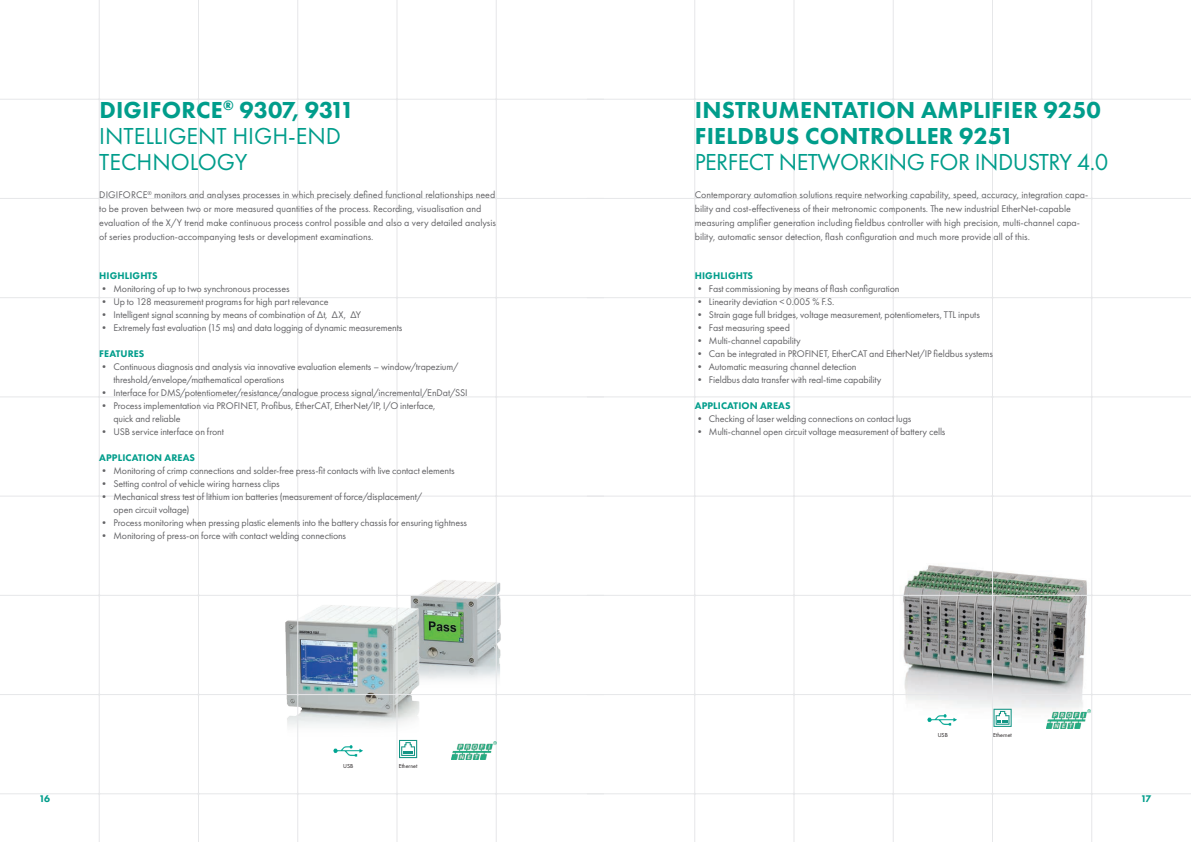
<style>
.page{position:relative;width:1191px;height:842px;background:#fff}
.page>*{position:absolute;margin:0;border:0;box-sizing:border-box;transform-origin:0 0}
.t1{font:800 24px/26px "Futura PT";letter-spacing:.01em;color:#009d8b}
.t2{font:24px/26px "Futura PT";color:#009d8b}
.t3{font:24px "Futura PT";letter-spacing:-.02em;color:#009d8b}
.t4{font:10px/14px "Futura PT";letter-spacing:-.01em;color:#636366}
.t5{font:800 10px "Futura PT";letter-spacing:.01em;color:#009d8b}
.t6{font:6px "Futura PT";color:#231f20}
.s1{font-weight:800}
</style>
<div class="page">
<img style="left:410px;top:580px;width:91px;height:116px">
<img style="left:285px;top:603px;width:138px;height:148px">
<img style="left:892px;top:495px;width:201px;height:234px">
<hr style="left:0;top:99px;width:604px;height:1px;background:#e6e7e9">
<hr style="left:587px;top:99px;width:604px;height:1px;background:#e6e7e9">
<hr style="left:0;top:595px;width:604px;height:1px;background:#e6e7e9">
<hr style="left:587px;top:595px;width:604px;height:1px;background:#e6e7e9">
<hr style="left:0;top:694px;width:604px;height:1px;background:#e6e7e9">
<hr style="left:587px;top:694px;width:604px;height:1px;background:#e6e7e9">
<hr style="left:0;top:794px;width:604px;height:1px;background:#e6e7e9">
<hr style="left:587px;top:794px;width:604px;height:1px;background:#e6e7e9">
<hr style="left:0;top:496px;width:604px;height:1px;background:#e6e7e9">
<hr style="left:587px;top:496px;width:604px;height:1px;background:#e6e7e9">
<hr style="left:0;top:397px;width:604px;height:1px;background:#e6e7e9">
<hr style="left:587px;top:397px;width:604px;height:1px;background:#e6e7e9">
<hr style="left:0;top:297px;width:604px;height:1px;background:#e6e7e9">
<hr style="left:587px;top:297px;width:604px;height:1px;background:#e6e7e9">
<hr style="left:0;top:198px;width:604px;height:1px;background:#e6e7e9">
<hr style="left:587px;top:198px;width:604px;height:1px;background:#e6e7e9">
<hr style="left:99px;top:0;width:1px;height:842px;background:#e6e7e9">
<hr style="left:694px;top:0;width:1px;height:842px;background:#e6e7e9">
<hr style="left:198px;top:0;width:1px;height:842px;background:#e6e7e9">
<hr style="left:794px;top:0;width:1px;height:842px;background:#e6e7e9">
<hr style="left:297px;top:0;width:1px;height:842px;background:#e6e7e9">
<hr style="left:893px;top:0;width:1px;height:842px;background:#e6e7e9">
<hr style="left:397px;top:0;width:1px;height:842px;background:#e6e7e9">
<hr style="left:992px;top:0;width:1px;height:842px;background:#e6e7e9">
<hr style="left:496px;top:0;width:1px;height:842px;background:#e6e7e9">
<hr style="left:1091px;top:0;width:1px;height:842px;background:#e6e7e9">
<img style="left:333px;top:746px;width:30px;height:10px">
<svg style="left:399px;top:740px;width:18px;height:18px"></svg>
<img style="left:451px;top:741px;width:45px;height:19px">
<img style="left:928px;top:715px;width:29px;height:10px">
<svg style="left:993px;top:709px;width:18px;height:18px"></svg>
<img style="left:1046px;top:710px;width:44px;height:18px">
<h1 class="t2" style="left:99px;top:97px;width:257px"><span class="s1">DIGIFORCE</span><sup>®</sup> <span class="s1">9307, 9311<br></span>INTELLIGENT HIGH-END<br>TECHNOLOGY</h1>
<p class="t4" style="left:99px;top:188px;width:398px">DIGIFORCE<sup>®</sup> monitors and analyses processes in which precisely defined functional relationships need to be proven between two or more measured quantities of the process. Recording, visualisation and evaluation of the X/Y trend make continuous process control possible and also a very detailed analysis of series production-accompanying tests or development examinations.</p>
<p class="t5" style="left:99px;top:269px;width:60px">HIGHLIGHTS</p>
<p class="t4" style="left:99px;top:282px;width:192px">• Monitoring of up to two synchronous processes</p>
<p class="t4" style="left:99px;top:295px;width:231px">• Up to 128 measurement programs for high part relevance</p>
<p class="t4" style="left:99px;top:308px;width:263px">• Intelligent signal scanning by means of combination of ∆t, ∆X, ∆Y</p>
<p class="t4" style="left:99px;top:321px;width:304px">• Extremely fast evaluation (15 ms) and data logging of dynamic measurements</p>
<p class="t5" style="left:99px;top:347px;width:47px">FEATURES</p>
<p class="t4" style="left:113px;top:360px;width:347px;line-height:13px;text-indent:-14px">• Continuous diagnosis and analysis via innovative evaluation elements – window/trapezium/ threshold/envelope/mathematical operations</p>
<p class="t4" style="left:99px;top:386px;width:370px">• Interface for DMS/potentiometer/resistance/analogue process signal/incremental/EnDat/SSI</p>
<p class="t4" style="left:113px;top:399px;width:323px;line-height:13px;text-indent:-14px">• Process implementation via PROFINET, Profibus, EtherCAT, EtherNet/IP, I/O interface, quick and reliable</p>
<p class="t4" style="left:99px;top:425px;width:126px">• USB service interface on front</p>
<p class="t5" style="left:99px;top:451px;width:97px">APPLICATION AREAS</p>
<p class="t4" style="left:99px;top:464px;width:357px">• Monitoring of crimp connections and solder-free press-fit contacts with live contact elements</p>
<p class="t4" style="left:99px;top:477px;width:182px">• Setting control of vehicle wiring harness clips</p>
<p class="t4" style="left:113px;top:490px;width:310px;line-height:13px;text-indent:-14px">• Mechanical stress test of lithium ion batteries (measurement of force/displacement/ open circuit voltage)</p>
<p class="t4" style="left:99px;top:516px;width:369px">• Process monitoring when pressing plastic elements into the battery chassis for ensuring tightness</p>
<p class="t4" style="left:99px;top:529px;width:248px">• Monitoring of press-on force with contact welding connections</p>
<p class="t6" style="left:343px;top:762px;width:12px">USB</p>
<p class="t6" style="left:399px;top:762px;width:20px">Ethernet</p>
<h1 class="t1" style="left:695px;top:97px;width:407px">INSTRUMENTATION AMPLIFIER 9250<br>FIELDBUS CONTROLLER 9251</h1>
<h1 class="t3" style="left:694px;top:148px;width:415px">PERFECT NETWORKING FOR INDUSTRY 4.0</h1>
<p class="t4" style="left:694px;top:188px;width:395px">Contemporary automation solutions require networking capability, speed, accuracy, integration capa&shy;bility and cost-effectiveness of their metronomic components. The new industrial EtherNet-capable measuring amplifier generation including fieldbus controller with high precision, multi-channel capa&shy;bility, automatic sensor detection, flash configuration and much more provide all of this.</p>
<p class="t5" style="left:695px;top:269px;width:60px">HIGHLIGHTS</p>
<p class="t4" style="left:694px;top:282px;width:206px">• Fast commissioning by means of flash configuration</p>
<p class="t4" style="left:694px;top:295px;width:141px">• Linearity deviation &lt; 0.005 % F.S.</p>
<p class="t4" style="left:694px;top:308px;width:287px">• Strain gage full bridges, voltage measurement, potentiometers, TTL inputs</p>
<p class="t4" style="left:694px;top:321px;width:97px">• Fast measuring speed</p>
<p class="t4" style="left:694px;top:334px;width:107px">• Multi-channel capability</p>
<p class="t4" style="left:694px;top:347px;width:300px">• Can be integrated in PROFINET, EtherCAT and EtherNet/IP fieldbus systems</p>
<p class="t4" style="left:694px;top:360px;width:163px">• Automatic measuring channel detection</p>
<p class="t4" style="left:694px;top:373px;width:188px">• Fieldbus data transfer with real-time capability</p>
<p class="t5" style="left:695px;top:399px;width:97px">APPLICATION AREAS</p>
<p class="t4" style="left:694px;top:412px;width:218px">• Checking of laser welding connections on contact lugs</p>
<p class="t4" style="left:694px;top:425px;width:252px">• Multi-channel open circuit voltage measurement of battery cells</p>
<p class="t6" style="left:937px;top:731px;width:12px">USB</p>
<p class="t6" style="left:993px;top:731px;width:20px">Ethernet</p>
<p class="t5" style="left:39px;top:792px;width:13px">16</p>
<p class="t5" style="left:1140px;top:792px;width:12px">17</p>
</div>
